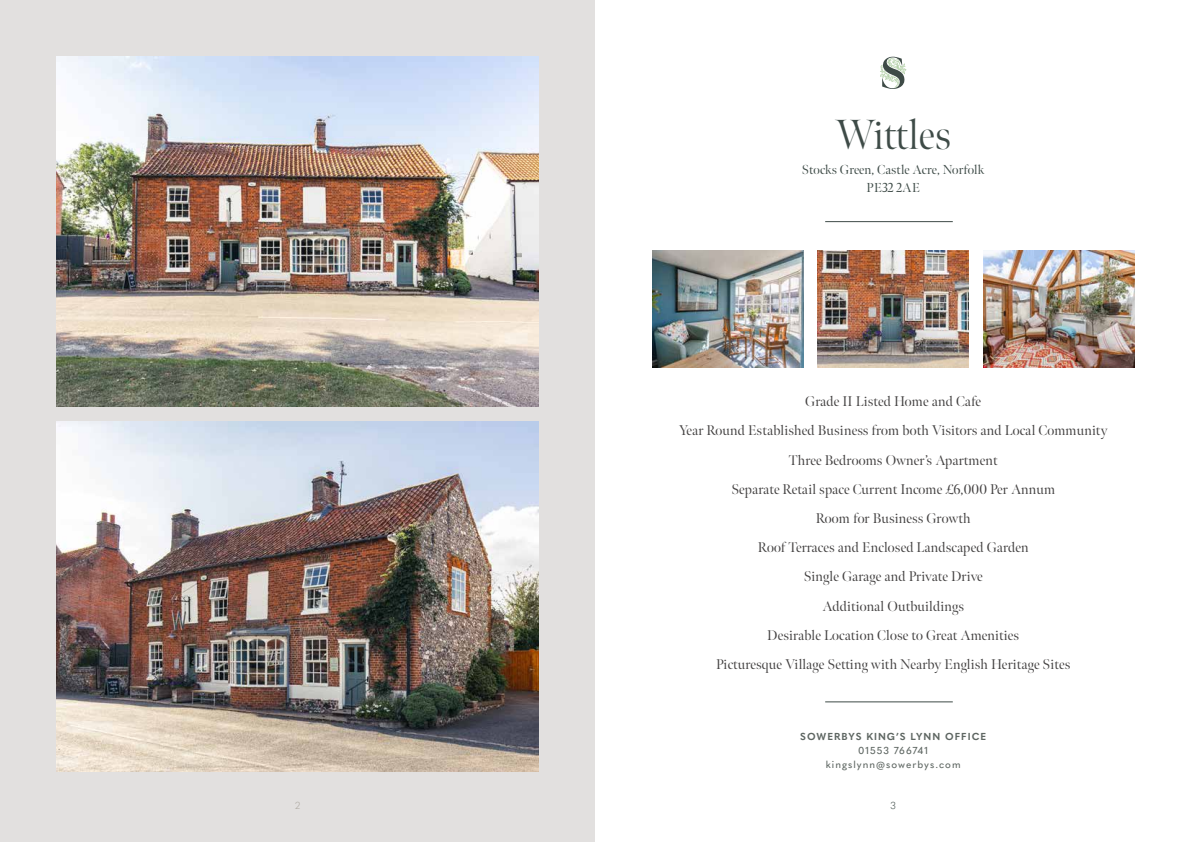
<style>
.page{position:relative;width:1191px;height:842px;background:#fff}
.page>*{position:absolute;margin:0;border:0;box-sizing:border-box;transform-origin:0 0}
.t1{font:300 42px "Meno Banner";letter-spacing:-.005em;color:#3e4b47}
.t2{font:14px/29.2px "Meno Banner";letter-spacing:.01em;color:#434141;text-align:center}
.t3{font:13px/18px "Meno Banner";letter-spacing:.01em;color:#3e4b47;text-align:center}
.t4{font:500 10px/14px "Quasimoda";letter-spacing:.1em;color:#5e6662;text-align:center}
.t5{font:700 10px "Quasimoda";letter-spacing:.1em;color:#5e6662}
.t6{font:300 10px "Quasimoda";color:#ada8a0}
.t7{font:300 10px "Quasimoda";color:#3e4b47}
</style>
<div class="page">
<div style="left:0;top:0;width:595px;height:842px;background:#e2e0df"></div>
<svg style="left:880px;top:57px;width:26px;height:32px"></svg>
<hr style="left:825px;top:221px;width:127px;height:1px;background:#3e4b47">
<hr style="left:825px;top:701px;width:127px;height:1px;background:#3e4b47">
<img style="left:652px;top:250px;width:151px;height:117px">
<img style="left:983px;top:250px;width:151px;height:117px">
<img style="left:817px;top:250px;width:152px;height:117px">
<img style="left:57px;top:57px;width:482px;height:350px">
<img style="left:57px;top:421px;width:482px;height:350px">
<h1 class="t1" style="left:835px;top:109px;width:117px">Wittles</h1>
<p class="t3" style="left:802px;top:161px;width:184px">Stocks Green, Castle Acre, Norfolk<br>PE32 2AE</p>
<p class="t2" style="left:679px;top:387px;width:430px">Grade II Listed Home and Cafe<br>Year Round Established Business from both Visitors and Local Community Three Bedrooms Owner’s Apartment<br>Separate Retail space Current Income £6,000 Per Annum<br>Room for Business Growth<br>Roof Terraces and Enclosed Landscaped Garden<br>Single Garage and Private Drive<br>Additional Outbuildings<br>Desirable Location Close to Great Amenities<br>Picturesque Village Setting with Nearby English Heritage Sites</p>
<p class="t5" style="left:800px;top:729px;width:187px">SOWERBYS KING’S LYNN OFFICE</p>
<p class="t4" style="left:826px;top:743px;width:136px">01553 766741 kingslynn@sowerbys.com</p>
<p class="t6" style="left:295px;top:798px;width:7px">2</p>
<p class="t7" style="left:890px;top:798px;width:7px">3</p>
</div>
